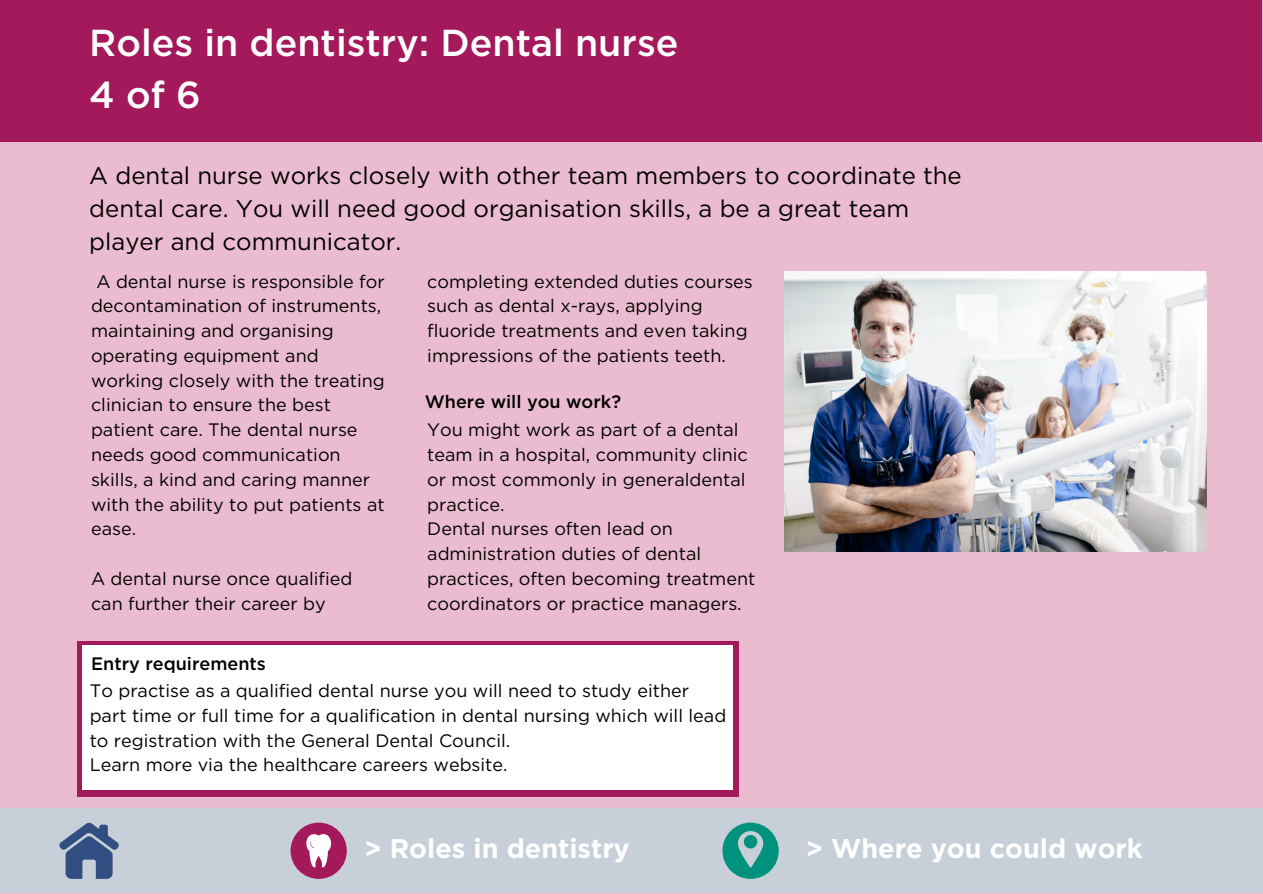
<style>
.page{position:relative;width:1263px;height:894px;background:#fff}
.page>*{position:absolute;margin:0;border:0;box-sizing:border-box;transform-origin:0 0}
.t1{font:500 37.5px "Gotham";color:#fff}
.t2{font:700 27px "Gotham";color:#fff}
.t3{font:24px/32.5px "Gotham";color:#000}
.t4{font:18px/24.8px "Gotham";color:#000}
.t5{font:500 18px "Gotham";color:#000}
</style>
<div class="page">
<div style="left:0;top:0;width:1263px;height:893px;background:#ebbcd0"></div>
<div style="left:0;top:808px;width:1263px;height:84px;background:#c7d0d8"></div>
<svg style="left:59px;top:822px;width:60px;height:56px"></svg>
<div style="left:291px;top:822px;width:56px;height:56px;background:#a3195b;border-radius:50%"></div>
<svg style="left:306px;top:834px;width:25px;height:34px"></svg>
<svg style="left:722px;top:822px;width:57px;height:56px"></svg>
<div style="left:0;top:0;width:1262px;height:142px;background:#a3195b"></div>
<div style="left:78px;top:641px;width:661px;height:155px;background:#a3195b"></div>
<div style="left:83px;top:645px;width:650px;height:144px;background:#fff"></div>
<img style="left:784px;top:271px;width:422px;height:280px">
<p class="t1" style="left:89px;top:26px;width:591px">Roles in dentistry: Dental nurse</p>
<p class="t1" style="left:89px;top:78px;width:113px">4of6</p>
<p class="t3" style="left:89px;top:161px;width:874px">A dental nurse works closely with other team members to coordinate the dental care. You will need good organisation skills, a be a great team player and communicator.</p>
<p class="t4" style="left:91px;top:270px;width:295px">A dental nurse is responsible for decontamination of instruments, maintaining and organising operating equipment and working closely with the treating clinician to ensure the best patient care. The dental nurse needs good communication skills, a kind and caring manner with the ability to put patients at ease.</p>
<p class="t4" style="left:91px;top:567px;width:263px">A dental nurse once qualified can further their career by</p>
<p class="t5" style="left:91px;top:655px;width:176px">Entry requirements</p>
<p class="t4" style="left:427px;top:270px;width:327px">completing extended duties courses such as dental x-rays, applying fluoride treatments and even taking impressions of the patients teeth.</p>
<p class="t5" style="left:425px;top:393px;width:198px">Where will you work?</p>
<p class="t4" style="left:427px;top:418px;width:322px">You might work as part of a dental team in a hospital, community clinic or most commonly in generaldental practice.</p>
<p class="t4" style="left:427px;top:517px;width:330px">Dental nurses often lead on administration duties of dental practices, often becoming treatment coordinators or practice managers.</p>
<p class="t4" style="left:90px;top:679px;width:638px">To practise as a qualified dental nurse you will need to study either part time or full time for a qualification in dental nursing which will lead to registration with the General Dental Council.</p>
<p class="t4" style="left:90px;top:753px;width:419px">Learn more via the healthcare careers website.</p>
<p class="t2" style="left:364px;top:836px;width:267px">&gt; Roles in dentistry</p>
<p class="t2" style="left:806px;top:836px;width:339px">&gt; Where you could work</p>
</div>
